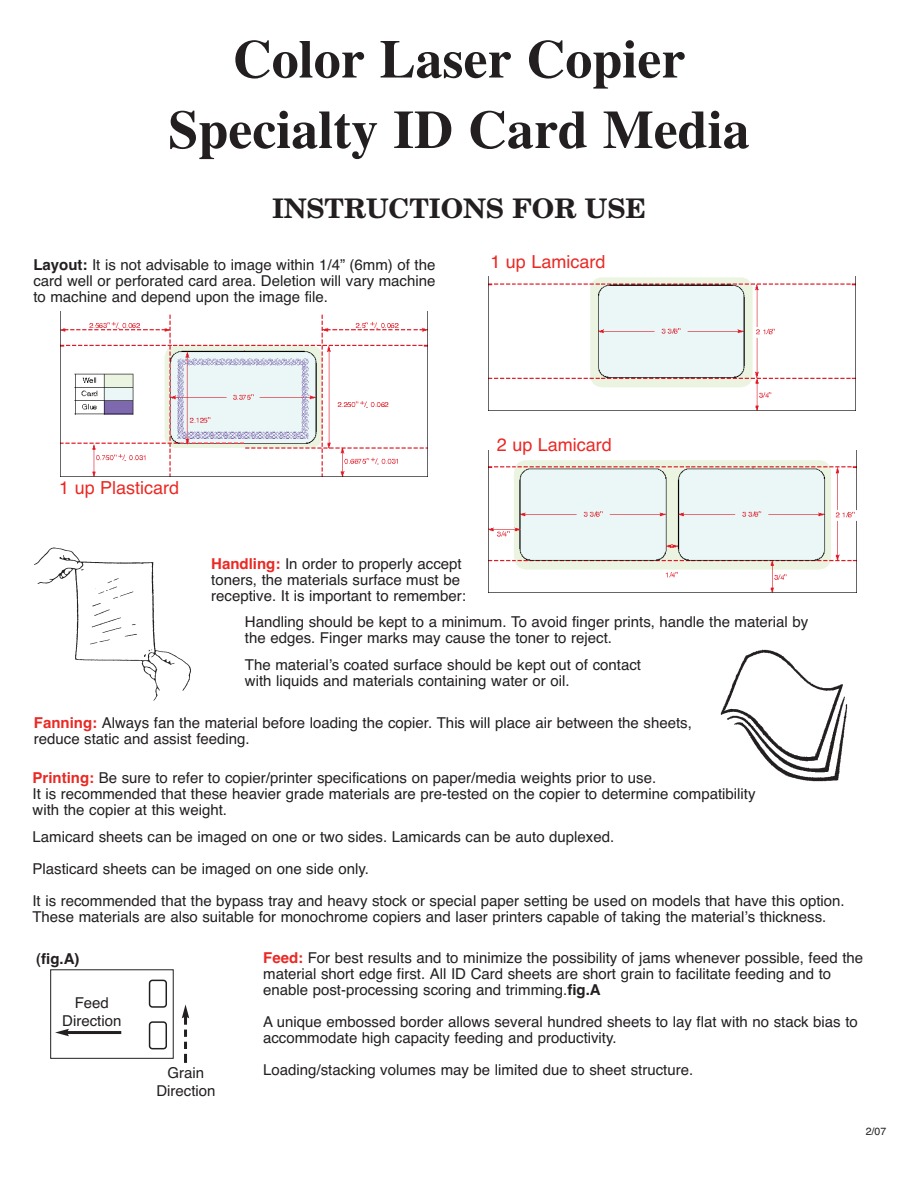
<style>
.page{position:relative;width:918px;height:1188px;background:#fff}
.page>*{position:absolute;margin:0;border:0;box-sizing:border-box;transform-origin:0 0}
.t1{font:700 54px/70.5px "Times";color:#231f20;text-align:center}
.t2{font:700 27px "New Century Schlbk";color:#231f20}
.t3{font:18px "Helvetica";color:#ea2924}
.t4{font:15px/16px "Helvetica";color:#231f20}
.t5{font:700 15px "Helvetica";color:#231f20}
.t6{font:10.5px "Helvetica";color:#231f20}
.s1{font-weight:700}
.s2{font-weight:700;color:#ea2924}
</style>
<div class="page">
<div style="left:50px;top:969px;width:124px;height:90px;border:1px solid #231f20"></div>
<hr style="left:66px;top:1031px;width:55px;height:3px;background:#231f20">
<svg style="left:55px;top:1029px;width:14px;height:7px"></svg>
<svg style="left:182px;top:1004px;width:7px;height:59px"></svg>
<img style="left:60px;top:312px;width:367px;height:164px">
<img style="left:488px;top:277px;width:368px;height:134px">
<img style="left:489px;top:460px;width:367px;height:133px">
<img style="left:720px;top:649px;width:128px;height:133px">
<svg style="left:149px;top:980px;width:18px;height:28px"></svg>
<svg style="left:149px;top:1021px;width:18px;height:28px"></svg>
<img style="left:34px;top:547px;width:157px;height:154px">
<h1 class="t1" style="left:168px;top:29px;width:583px">Color Laser Copier<br>Specialty ID Card Media</h1>
<h2 class="t2" style="left:272px;top:199px;width:375px">INSTRUCTIONS FOR USE</h2>
<p class="t4" style="left:33px;top:256px;width:404px;text-align:justify"><span class="s1">Layout:</span> It is not advisable to image within 1/4” (6mm) of the card well or perforated card area. Deletion will vary machine to machine and depend upon the image file.</p>
<p class="t3" style="left:59px;top:478px;width:122px">1 up Plasticard</p>
<p class="t3" style="left:490px;top:251px;width:117px">1 up Lamicard</p>
<p class="t3" style="left:497px;top:434px;width:117px">2 up Lamicard</p>
<p class="t4" style="left:211px;top:555px;width:256px"><span class="s2">Handling:</span> In order to properly accept toners, the materials surface must be receptive. It is important to remember:</p>
<p class="t4" style="left:245px;top:614px;width:565px">Handling should be kept to a minimum. To avoid finger prints, handle the material by the edges. Finger marks may cause the toner to reject.</p>
<p class="t4" style="left:245px;top:657px;width:398px">The material’s coated surface should be kept out of contact with liquids and materials containing water or oil.</p>
<p class="t4" style="left:34px;top:715px;width:660px"><span class="s2">Fanning:</span> Always fan the material before loading the copier. This will place air between the sheets, reduce static and assist feeding.</p>
<p class="t4" style="left:33px;top:770px;width:725px"><span class="s2">Printing:</span> Be sure to refer to copier/printer specifications on paper/media weights prior to use.<br>It is recommended that these heavier grade materials are pre-tested on the copier to determine compatibility with the copier at this weight.</p>
<p class="t4" style="left:32px;top:821px;width:814px;line-height:32.1px">Lamicard sheets can be imaged on one or two sides. Lamicards can be auto duplexed.<br>Plasticard sheets can be imaged on one side only.<br>It is recommended that the bypass tray and heavy stock or special paper setting be used on models that have this option.</p>
<p class="t4" style="left:32px;top:909px;width:795px">These materials are also suitable for monochrome copiers and laser printers capable of taking the material’s thickness.</p>
<p class="t4" style="left:263px;top:950px;width:602px"><span class="s2">Feed:</span> For best results and to minimize the possibility of jams whenever possible, feed the material short edge first. All ID Card sheets are short grain to facilitate feeding and to enable post-processing scoring and trimming.<span class="s1">fig.A</span></p>
<p class="t4" style="left:263px;top:1014px;width:596px">A unique embossed border allows several hundred sheets to lay flat with no stack bias to accommodate high capacity feeding and productivity.</p>
<p class="t4" style="left:263px;top:1062px;width:432px">Loading/stacking volumes may be limited due to sheet structure.</p>
<p class="t5" style="left:36px;top:950px;width:45px">(fig.A)</p>
<p class="t4" style="left:62px;top:994px;width:61px;line-height:18px;text-align:center">Feed<br>Direction</p>
<p class="t4" style="left:156px;top:1064px;width:61px;line-height:18px;text-align:center">Grain<br>Direction</p>
<p class="t6" style="left:866px;top:1125px;width:22px">2/07</p>
</div>
